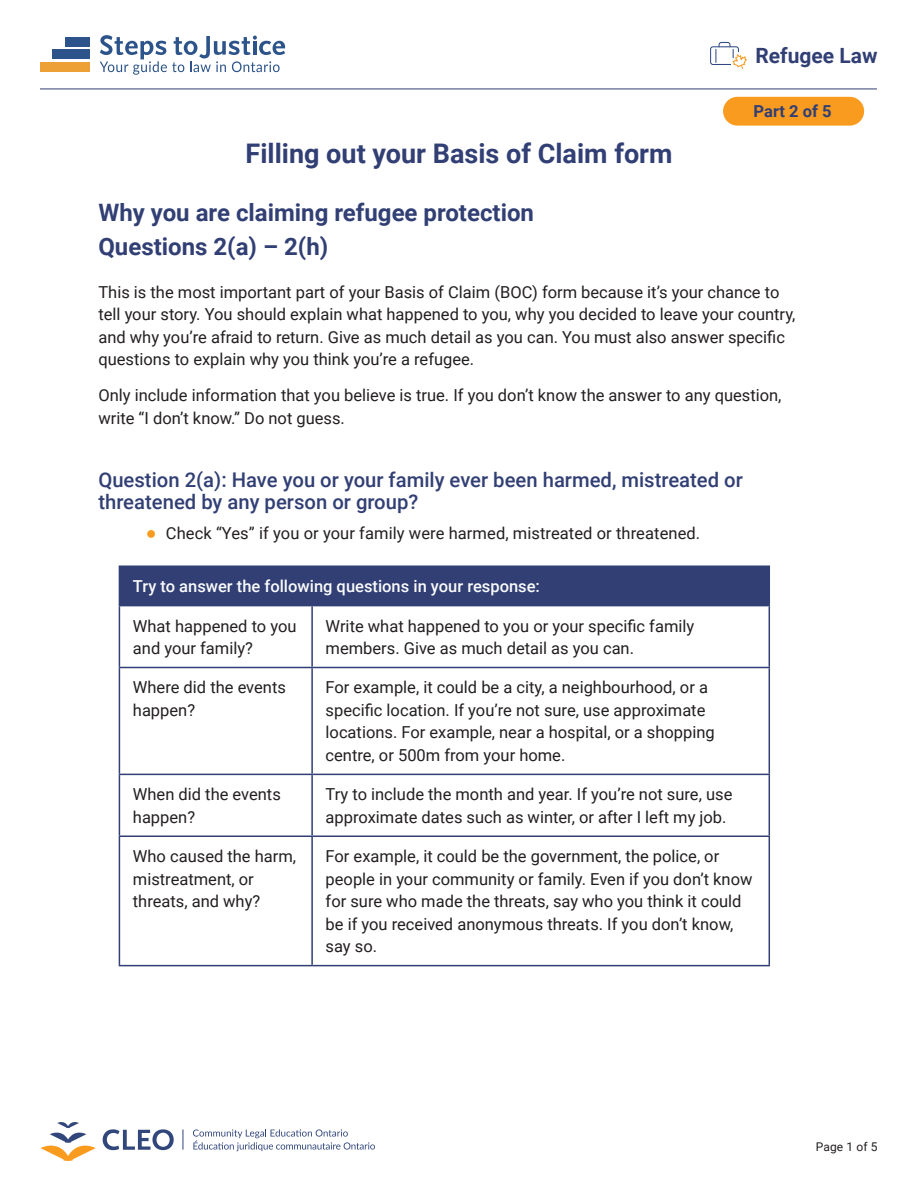
<style>
.page{position:relative;width:918px;height:1188px;background:#fff}
.page>*{position:absolute;margin:0;border:0;box-sizing:border-box;transform-origin:0 0}
.t1{font:700 27px "Roboto";color:#313f74}
.t2{font:700 24px/34.5px "Roboto";color:#313f74}
.t3{font:700 21px "Roboto";color:#313f74}
.t4{font:500 20.25px/22.5px "Roboto";color:#313f74}
.t5{font:16.5px/22.5px "Roboto";color:#231f20}
.t6{font:500 16.5px "Roboto";color:#f9fafa}
.t7{font:700 16.5px "Roboto";color:#313f74}
.t8{font:12px "Roboto";letter-spacing:.01em;color:#231f20}
.s1{font-family:"Arial";font-size:18px;color:#f89b1f}
</style>
<div class="page">
<div style="left:53px;top:50px;width:37px;height:9px;background:#2c548a"></div>
<div style="left:40px;top:62px;width:50px;height:10px;background:#eda035"></div>
<div style="left:65px;top:37px;width:25px;height:9px;background:#2c548a"></div>
<svg style="left:100px;top:35px;width:185px;height:40px"></svg>
<hr style="left:40px;top:89px;width:837px;height:1px;background:#313f74">
<svg style="left:183px;top:1130px;width:1px;height:20px"></svg>
<svg style="left:41px;top:1122px;width:55px;height:39px"></svg>
<svg style="left:193px;top:1129px;width:182px;height:22px"></svg>
<svg style="left:103px;top:1129px;width:71px;height:21px"></svg>
<svg style="left:710px;top:42px;width:37px;height:27px"></svg>
<div style="left:723px;top:97px;width:141px;height:29px;background:#f89b1f;border-radius:14px"></div>
<div style="left:119px;top:566px;width:650px;height:40px;background:#313f74"></div>
<hr style="left:312px;top:566px;width:458px;height:1px;background:#313f74">
<hr style="left:769px;top:567px;width:1px;height:38px;background:#313f74">
<hr style="left:312px;top:605px;width:458px;height:1px;background:#313f74">
<hr style="left:119px;top:606px;width:1px;height:61px;background:#313f74">
<hr style="left:311px;top:606px;width:2px;height:61px;background:#313f74">
<hr style="left:769px;top:606px;width:1px;height:61px;background:#313f74">
<hr style="left:119px;top:667px;width:193px;height:1px;background:#313f74">
<hr style="left:119px;top:668px;width:1px;height:106px;background:#313f74">
<hr style="left:312px;top:667px;width:458px;height:1px;background:#313f74">
<hr style="left:311px;top:668px;width:2px;height:106px;background:#313f74">
<hr style="left:769px;top:668px;width:1px;height:106px;background:#313f74">
<hr style="left:311px;top:775px;width:2px;height:61px;background:#313f74">
<hr style="left:119px;top:836px;width:193px;height:1px;background:#313f74">
<hr style="left:312px;top:836px;width:458px;height:1px;background:#313f74">
<hr style="left:311px;top:837px;width:2px;height:128px;background:#313f74">
<hr style="left:119px;top:965px;width:193px;height:1px;background:#313f74">
<hr style="left:312px;top:965px;width:458px;height:1px;background:#313f74">
<hr style="left:119px;top:774px;width:193px;height:1px;background:#313f74">
<hr style="left:119px;top:775px;width:1px;height:61px;background:#313f74">
<hr style="left:312px;top:774px;width:458px;height:1px;background:#313f74">
<hr style="left:769px;top:775px;width:1px;height:61px;background:#313f74">
<hr style="left:119px;top:837px;width:1px;height:128px;background:#313f74">
<hr style="left:769px;top:837px;width:1px;height:128px;background:#313f74">
<p class="t3" style="left:755px;top:40px;width:124px">Refugee Law</p>
<p class="t7" style="left:754px;top:100px;width:79px">Part 2 of 5</p>
<h1 class="t1" style="left:246px;top:135px;width:428px">Filling out your Basis of Claim form</h1>
<h2 class="t2" style="left:98px;top:194px;width:437px">Why you are claiming refugee protection<br>Questions 2(a) – 2(h)</h2>
<p class="t5" style="left:98px;top:280px;width:699px">This is the most important part of your Basis of Claim (BOC) form because it’s your chance to tell your story. You should explain what happened to you, why you decided to leave your country, and why you’re afraid to return. Give as much detail as you can. You must also answer specific questions to explain why you think you’re a refugee.</p>
<p class="t5" style="left:98px;top:384px;width:685px">Only include information that you believe is true. If you don’t know the answer to any question, write “I don’t know.” Do not guess.</p>
<p class="t4" style="left:98px;top:468px;width:646px">Question 2(a): Have you or your family ever been harmed, mistreated or threatened by any person or group?</p>
<p class="t5" style="left:146px;top:521px;width:556px"><span class="s1">●</span> Check “Yes” if you or your family were harmed, mistreated or threatened.</p>
<p class="t6" style="left:133px;top:575px;width:409px">Try to answer the following questions in your response:</p>
<p class="t5" style="left:133px;top:614px;width:165px">What happened to you and your family?</p>
<p class="t5" style="left:326px;top:614px;width:370px">Write what happened to you or your specific family members. Give as much detail as you can.</p>
<p class="t5" style="left:133px;top:676px;width:155px">Where did the events happen?</p>
<p class="t5" style="left:326px;top:676px;width:391px">For example, it could be a city, a neighbourhood, or a specific location. If you’re not sure, use approximate locations. For example, near a hospital, or a shopping centre, or 500m from your home.</p>
<p class="t5" style="left:133px;top:783px;width:149px">When did the events happen?</p>
<p class="t5" style="left:326px;top:783px;width:408px">Try to include the month and year. If you’re not sure, use approximate dates such as winter, or after I left my job.</p>
<p class="t5" style="left:133px;top:844px;width:165px">Who caused the harm, mistreatment, or threats, and why?</p>
<p class="t5" style="left:326px;top:844px;width:428px">For example, it could be the government, the police, or people in your community or family. Even if you don’t know for sure who made the threats, say who you think it could be if you received anonymous threats. If you don’t know, say so.</p>
<p class="t8" style="left:816px;top:1138px;width:63px">Page 1 of 5</p>
</div>
